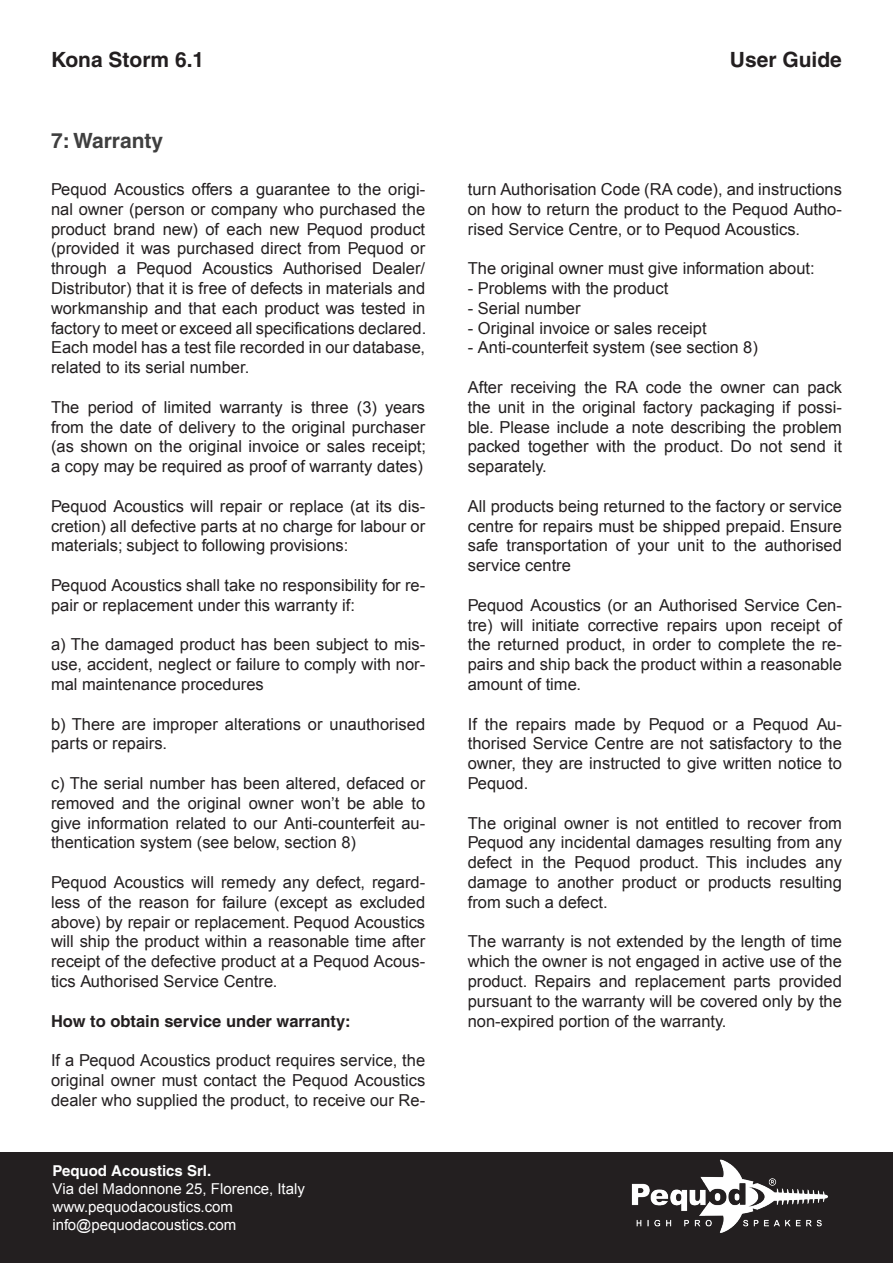
<style>
.page{position:relative;width:893px;height:1263px;background:#fff}
.page>*{position:absolute;margin:0;border:0;box-sizing:border-box;transform-origin:0 0}
.t1{font:700 21px "Helvetica CE";color:#231f20}
.t2{font:700 21px "Helvetica CE";color:#3f3f3f}
.t3{font:16.5px/19.8px "Arial";color:#231f20;text-align:justify}
.t4{font:700 16.5px "Helvetica CE";color:#231f20}
.t5{font:15px/18px "Arial";color:#fff}
.t6{font:700 15px "Helvetica CE";color:#fff}
</style>
<div class="page">
<div style="left:0;top:1152px;width:893px;height:111px;background:#231f20"></div>
<img style="left:631px;top:1159px;width:197px;height:74px">
<p class="t1" style="left:51px;top:47px;width:155px">Kona Storm 6.1</p>
<p class="t1" style="left:730px;top:47px;width:114px">User Guide</p>
<p class="t2" style="left:51px;top:127px;width:114px">7: Warranty</p>
<p class="t3" style="left:51px;top:179px;width:377px">Pequod Acoustics offers a guarantee to the origi&shy;nal owner (person or company who purchased the product brand new) of each new Pequod product (provided it was purchased direct from Pequod or through a Pequod Acoustics Authorised Dealer/ Distributor) that it is free of defects in materials and workmanship and that each product was tested in factory to meet or exceed all specifications declared.<br>Each model has a test file recorded in our database, related to its serial number.</p>
<p class="t3" style="left:51px;top:397px;width:376px">The period of limited warranty is three (3) years from the date of delivery to the original purchaser (as shown on the original invoice or sales receipt; a copy may be required as proof of warranty dates)</p>
<p class="t3" style="left:51px;top:496px;width:376px">Pequod Acoustics will repair or replace (at its dis&shy;cretion) all defective parts at no charge for labour or materials; subject to following provisions:</p>
<p class="t3" style="left:51px;top:575px;width:376px">Pequod Acoustics shall take no responsibility for re&shy;pair or replacement under this warranty if:</p>
<p class="t3" style="left:51px;top:635px;width:376px">a) The damaged product has been subject to mis&shy;use, accident, neglect or failure to comply with nor&shy;mal maintenance procedures</p>
<p class="t3" style="left:51px;top:714px;width:376px">b) There are improper alterations or unauthorised parts or repairs.</p>
<p class="t3" style="left:51px;top:773px;width:376px">c) The serial number has been altered, defaced or removed and the original owner won’t be able to give information related to our Anti-counterfeit au&shy;thentication system (see below, section 8)</p>
<p class="t3" style="left:51px;top:872px;width:376px">Pequod Acoustics will remedy any defect, regard&shy;less of the reason for failure (except as excluded above) by repair or replacement. Pequod Acoustics will ship the product within a reasonable time after receipt of the defective product at a Pequod Acous&shy;tics Authorised Service Centre.</p>
<p class="t4" style="left:51px;top:1011px;width:301px">How to obtain service under warranty:</p>
<p class="t3" style="left:51px;top:1051px;width:376px">If a Pequod Acoustics product requires service, the original owner must contact the Pequod Acoustics dealer who supplied the product, to receive our Re-</p>
<p class="t6" style="left:53px;top:1162px;width:160px">Pequod Acoustics Srl.</p>
<p class="t5" style="left:53px;top:1180px;width:254px">Via del Madonnone 25, Florence, Italy www.pequodacoustics.com info@pequodacoustics.com</p>
<p class="t3" style="left:468px;top:179px;width:376px">turn Authorisation Code (RA code), and instructions on how to return the product to the Pequod Autho&shy;rised Service Centre, or to Pequod Acoustics.</p>
<p class="t3" style="left:468px;top:259px;width:348px">The original owner must give information about:</p>
<p class="t3" style="left:468px;top:278px;width:202px">- Problems with the product</p>
<p class="t3" style="left:468px;top:298px;width:114px">- Serial number</p>
<p class="t3" style="left:468px;top:318px;width:240px">- Original invoice or sales receipt</p>
<p class="t3" style="left:468px;top:338px;width:292px">- Anti-counterfeit system (see section 8)</p>
<p class="t3" style="left:468px;top:377px;width:376px">After receiving the RA code the owner can pack the unit in the original factory packaging if possi&shy;ble. Please include a note describing the problem packed together with the product. Do not send it separately.</p>
<p class="t3" style="left:468px;top:496px;width:376px">All products being returned to the factory or service centre for repairs must be shipped prepaid. Ensure safe transportation of your unit to the authorised service centre</p>
<p class="t3" style="left:468px;top:595px;width:376px">Pequod Acoustics (or an Authorised Service Cen&shy;tre) will initiate corrective repairs upon receipt of the returned product, in order to complete the re&shy;pairs and ship back the product within a reasonable amount of time.</p>
<p class="t3" style="left:468px;top:714px;width:376px">If the repairs made by Pequod or a Pequod Au&shy;thorised Service Centre are not satisfactory to the owner, they are instructed to give written notice to Pequod.</p>
<p class="t3" style="left:468px;top:813px;width:376px">The original owner is not entitled to recover from Pequod any incidental damages resulting from any defect in the Pequod product. This includes any damage to another product or products resulting from such a defect.</p>
<p class="t3" style="left:468px;top:932px;width:376px">The warranty is not extended by the length of time which the owner is not engaged in active use of the product. Repairs and replacement parts provided pursuant to the warranty will be covered only by the non-expired portion of the warranty.</p>
</div>
